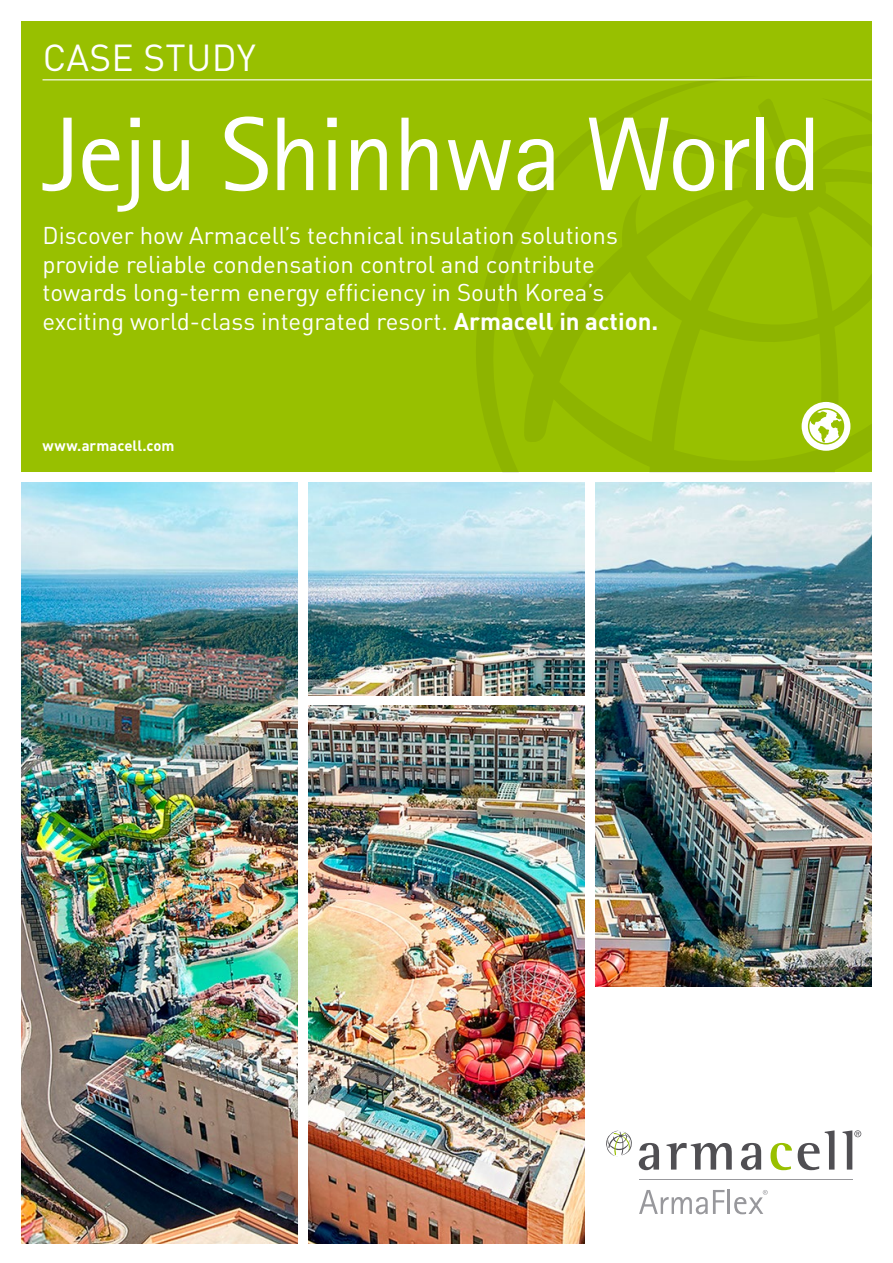
<style>
.page{position:relative;width:893px;height:1263px;background:#fff}
.page>*{position:absolute;margin:0;border:0;box-sizing:border-box;transform-origin:0 0}
.t1{font:105px "Rotis Sans Serif Std";letter-spacing:-.02em;color:#fff}
.t2{font:37.05px "DIN Pro";letter-spacing:.01em;color:#fff}
.t3{font:24px/28.5px "DIN Pro";color:#fff}
.t4{font:700 14.85px "DIN Pro";color:#fff}
.s1{font-weight:700}
</style>
<div class="page">
<img style="left:308px;top:706px;width:277px;height:538px">
<img style="left:308px;top:483px;width:277px;height:212px">
<img style="left:21px;top:483px;width:277px;height:761px">
<img style="left:595px;top:483px;width:277px;height:503px">
<div style="left:21px;top:21px;width:851px;height:451px;background:#98c000"></div>
<svg style="left:450px;top:76px;width:314px;height:382px"></svg>
<svg style="left:497px;top:96px;width:375px;height:376px"></svg>
<hr style="left:43px;top:79px;width:829px;height:1px;background:#fff">
<div style="left:802px;top:402px;width:48px;height:49px;background:#fff;border-radius:50%"></div>
<svg style="left:808px;top:408px;width:36px;height:36px"></svg>
<svg style="left:639px;top:1143px;width:20px;height:27px"></svg>
<svg style="left:666px;top:1143px;width:66px;height:26px"></svg>
<svg style="left:741px;top:1143px;width:20px;height:27px"></svg>
<svg style="left:770px;top:1143px;width:22px;height:27px"></svg>
<svg style="left:798px;top:1130px;width:36px;height:40px"></svg>
<svg style="left:842px;top:1130px;width:19px;height:39px"></svg>
<svg style="left:606px;top:1130px;width:26px;height:27px"></svg>
<hr style="left:639px;top:1179px;width:213px;height:1px;background:#98989c">
<svg style="left:639px;top:1190px;width:85px;height:24px"></svg>
<hr style="left:728px;top:1190px;width:2px;height:24px;background:#98989c">
<svg style="left:734px;top:1190px;width:34px;height:24px"></svg>
<h2 class="t2" style="left:43px;top:28px;width:215px">CASE STUDY</h2>
<h1 class="t1" style="left:43px;top:93px;width:780px">Jeju Shinhwa World</h1>
<p class="t3" style="left:43px;top:219px;width:617px">Discover how Armacell’s technical insulation solutions provide reliable condensation control and contribute towards long-term energy efficiency in South Korea’s exciting world-class integrated resort. <span class="s1">Armacell in action.</span></p>
<p class="t4" style="left:43px;top:433px;width:134px">www.armacell.com</p>
</div>
